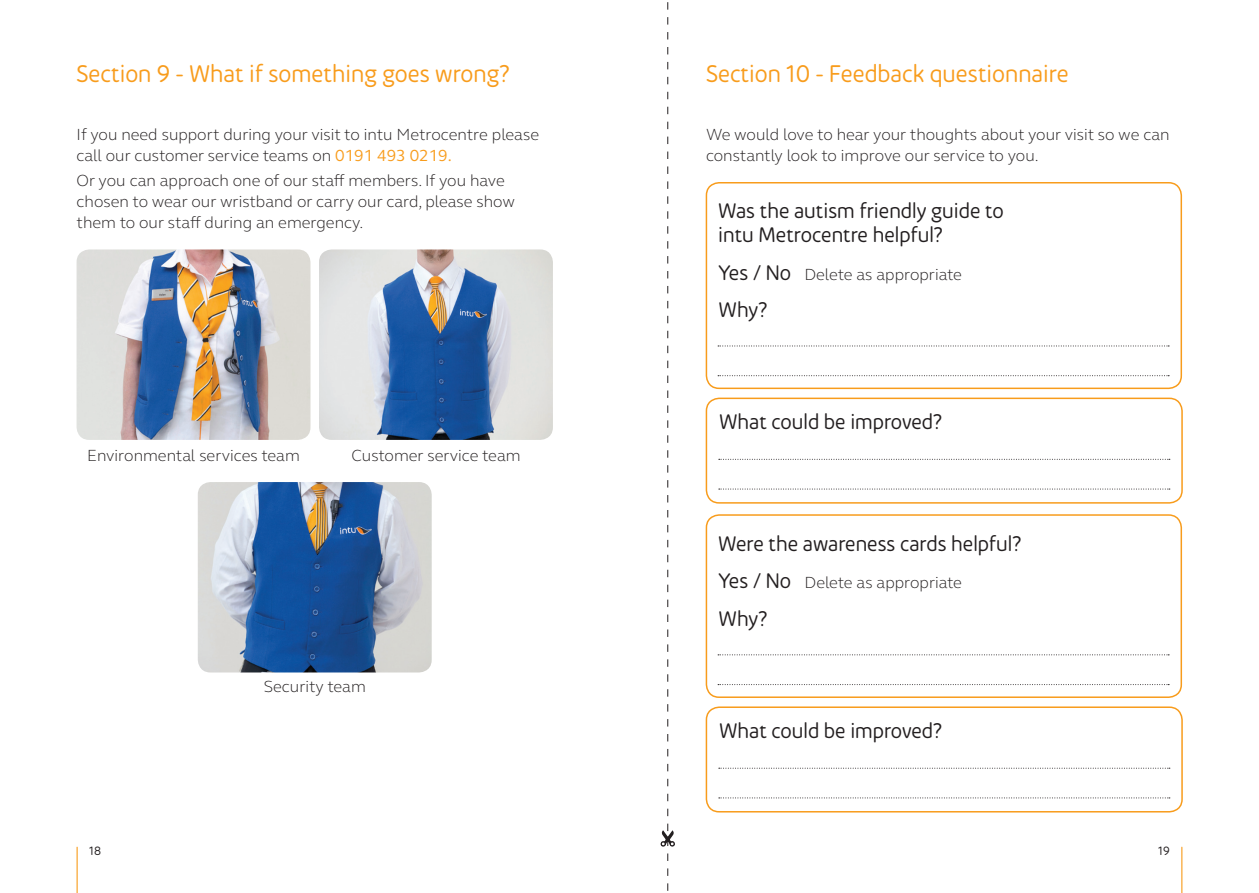
<style>
.page{position:relative;width:1259px;height:893px;background:#fff}
.page>*{position:absolute;margin:0;border:0;box-sizing:border-box;transform-origin:0 0}
.t1{font:24px "Joy Sans";color:#f89c1c}
.t2{font:21px/24px "Joy Sans";color:#231f20}
.t3{font:300 16.5px/21px "FS Elliot";color:#231f20}
.t4{font:12px "Joy Sans";color:#231f20}
.s1{font-weight:400;color:#f89c1c}
.s2{font-family:"Joy Sans";font-weight:400;font-size:21px}
</style>
<div class="page">
<hr style="left:77px;top:847px;width:1px;height:46px;background:#f89c1c">
<hr style="left:1181px;top:847px;width:1px;height:46px;background:#f89c1c">
<img style="left:198px;top:482px;width:234px;height:190px">
<img style="left:319px;top:249px;width:234px;height:191px">
<img style="left:77px;top:249px;width:233px;height:191px">
<div style="left:705px;top:398px;width:477px;height:106px;border:2px solid #f89c1c;border-radius:13px"></div>
<svg style="left:719px;top:459px;width:451px;height:1px"></svg>
<svg style="left:719px;top:489px;width:451px;height:1px"></svg>
<div style="left:705px;top:706px;width:477px;height:106px;border:2px solid #f89c1c;border-radius:13px"></div>
<svg style="left:719px;top:768px;width:451px;height:1px"></svg>
<svg style="left:719px;top:797px;width:451px;height:1px"></svg>
<div style="left:705px;top:182px;width:477px;height:207px;border:2px solid #f89c1c;border-radius:13px"></div>
<div style="left:705px;top:514px;width:477px;height:184px;border:2px solid #f89c1c;border-radius:13px"></div>
<svg style="left:718px;top:346px;width:451px;height:1px"></svg>
<svg style="left:718px;top:375px;width:451px;height:1px"></svg>
<svg style="left:718px;top:654px;width:451px;height:1px"></svg>
<svg style="left:718px;top:684px;width:451px;height:1px"></svg>
<svg style="left:660px;top:2px;width:15px;height:889px"></svg>
<h1 class="t1" style="left:77px;top:60px;width:435px">Section 9 - What if something goes wrong?</h1>
<p class="t3" style="left:77px;top:123px;width:464px">If you need support during your visit to intu Metrocentre please call our customer service teams on <span class="s1">0191 493 0219.</span></p>
<p class="t3" style="left:77px;top:170px;width:440px">Or you can approach one of our staff members. If you have chosen to wear our wristband or carry our card, please show them to our staff during an emergency.</p>
<p class="t3" style="left:87px;top:444px;width:214px">Environmental services team</p>
<p class="t3" style="left:351px;top:444px;width:171px">Customer service team</p>
<p class="t3" style="left:264px;top:676px;width:104px">Security team</p>
<h1 class="t1" style="left:706px;top:60px;width:364px">Section 10 - Feedback questionnaire</h1>
<p class="t3" style="left:706px;top:123px;width:465px">We would love to hear your thoughts about your visit so we can constantly look to improve our service to you.</p>
<p class="t2" style="left:718px;top:199px;width:287px">Was the autism friendly guide to intu Metrocentre helpful?</p>
<p class="t3" style="left:718px;top:263px;width:245px"><span class="s2">Yes / No</span> Delete as appropriate</p>
<p class="t2" style="left:718px;top:297px;width:51px">Why?</p>
<p class="t2" style="left:719px;top:410px;width:225px">What could be improved?</p>
<p class="t2" style="left:718px;top:531px;width:305px">Were the awareness cards helpful?</p>
<p class="t3" style="left:718px;top:571px;width:245px"><span class="s2">Yes / No</span> Delete as appropriate</p>
<p class="t2" style="left:718px;top:606px;width:51px">Why?</p>
<p class="t2" style="left:719px;top:719px;width:225px">What could be improved?</p>
<p class="t4" style="left:89px;top:844px;width:13px">18</p>
<p class="t4" style="left:1158px;top:844px;width:13px">19</p>
</div>
